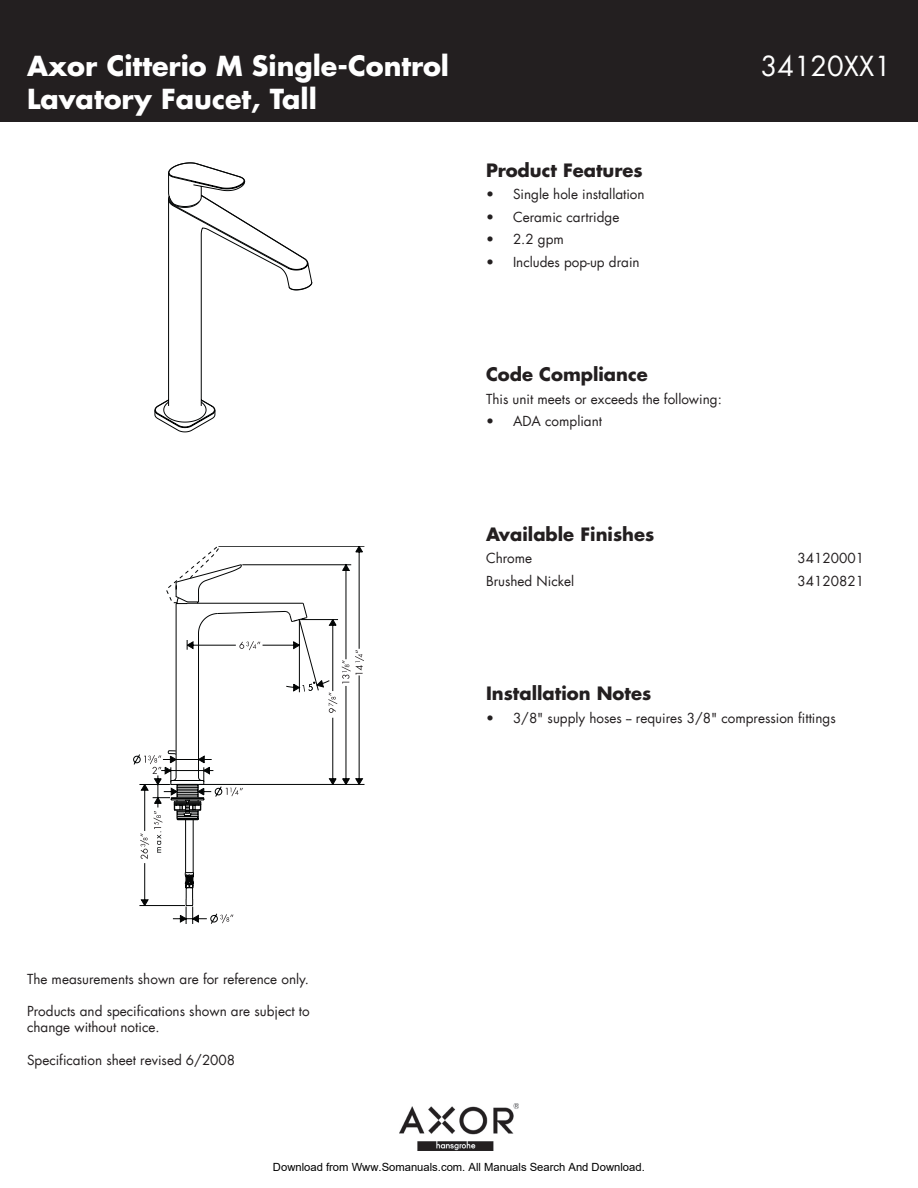
<style>
.page{position:relative;width:918px;height:1188px;background:#fff}
.page>*{position:absolute;margin:0;border:0;box-sizing:border-box;transform-origin:0 0}
.t1{font:700 27px/32.4px "Futura LT";color:#fff}
.t2{font:27px "Futura LT";color:#fff}
.t3{font:700 18px "Futura LT";color:#231f20}
.t4{font:13.5px/22.5px "Futura LT";color:#231f20}
.t5{font:11.25px "Arial";color:#000}
</style>
<div class="page">
<div style="left:0;top:0;width:918px;height:121px;background:#231f20"></div>
<img style="left:399px;top:1104px;width:120px;height:46px">
<svg style="left:154px;top:162px;width:159px;height:271px"></svg>
<svg style="left:133px;top:546px;width:231px;height:378px"></svg>
<h1 class="t1" style="left:27px;top:50px;width:424px">Axor Citterio M Single-Control<br>Lavatory Faucet, Tall</h1>
<h1 class="t2" style="left:761px;top:49px;width:132px">34120XX1</h1>
<h2 class="t3" style="left:486px;top:158px;width:158px">Product Features</h2>
<p class="t4" style="left:513px;top:183px;width:133px">Single hole installation<br>Ceramic cartridge<br>2.2 gpm<br>Includes pop-up drain</p>
<p class="t4" style="left:486px;top:183px;width:9px;text-align:justify">• • • •</p>
<h2 class="t3" style="left:486px;top:363px;width:163px">Code Compliance</h2>
<p class="t4" style="left:486px;top:388px;width:237px">This unit meets or exceeds the following:</p>
<p class="t4" style="left:486px;top:410px;width:118px">• ADA compliant</p>
<h2 class="t3" style="left:486px;top:522px;width:170px">Available Finishes</h2>
<p class="t4" style="left:486px;top:547px;width:48px">Chrome</p>
<p class="t4" style="left:797px;top:547px;width:68px">34120001</p>
<p class="t4" style="left:486px;top:570px;width:90px">Brushed Nickel</p>
<p class="t4" style="left:797px;top:570px;width:68px">34120821</p>
<p class="t4" style="left:27px;top:968px;width:284px">The measurements shown are for reference only.</p>
<p class="t4" style="left:27px;top:1003px;width:284px;line-height:16.2px">Products and specifications shown are subject to change without notice.</p>
<p class="t4" style="left:27px;top:1049px;width:210px">Specification sheet revised 6/2008</p>
<h2 class="t3" style="left:486px;top:681px;width:167px">Installation Notes</h2>
<p class="t4" style="left:486px;top:707px;width:351px">• 3/8" supply hoses -- requires 3/8" compression fittings</p>
<p class="t5" style="left:273px;top:1160px;width:373px">Download from Www.Somanuals.com. All Manuals Search And Download.</p>
</div>
